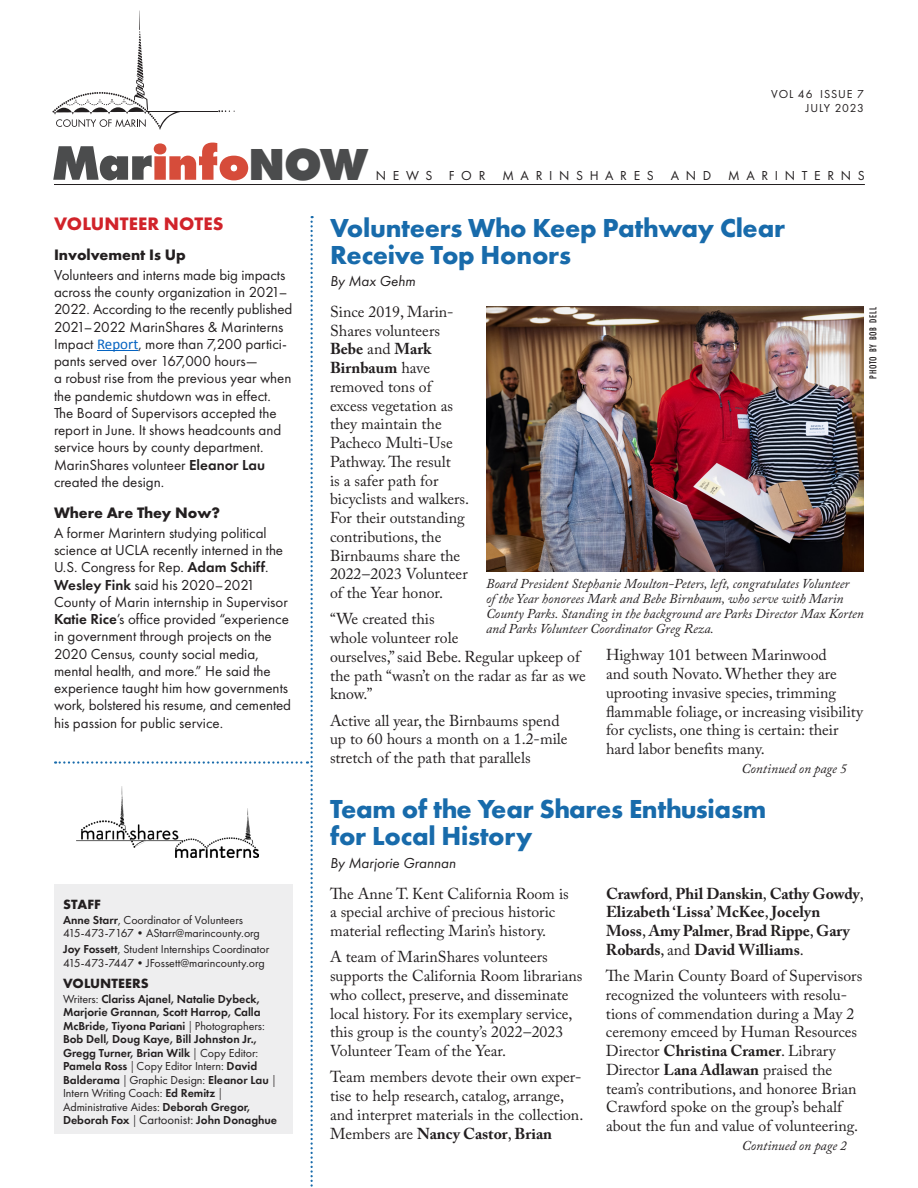
<style>
.page{position:relative;width:918px;height:1188px;background:#fff}
.page>*{position:absolute;margin:0;border:0;box-sizing:border-box;transform-origin:0 0}
.t1{font:800 50.25px "Futura PT";letter-spacing:-.01em;color:#d64c3a}
._03a__Story_Head_18_18{font:700 27px/27px "Futura PT";letter-spacing:-.01em;color:#186bab}
._01a_Volunteer_Notes_Head{font:700 18.75px "Futura PT";letter-spacing:.01em;color:#d1232a}
._03c_Story_Body_10_5_12_5{font:15.75px/18.8px "Adobe Caslon Pro";color:#231f20}
._03c_Story_Body_10_5_12_5-2{font:700 15.75px/18.8px "Adobe Caslon Pro";letter-spacing:-.005em;color:#231f20}
._01b_Volunteer_Notes_Subhead{font:700 15.75px "Futura PT";color:#231f20}
._01c_Volunteer_Notes_Body{font:15px/17.2px "Futura PT";color:#231f20}
._03b_Story_Byline{font:italic 15px "Futura PT";color:#231f20}
._02a_Masthead_Head{font:700 13.8px "Futura PT";letter-spacing:.01em;color:#231f20}
._05a_Photo_Caption{font:italic 13.5px/15px "Adobe Caslon Pro";color:#231f20}
._03e_Continued_on{font:italic 13.5px "Adobe Caslon Pro";color:#231f20}
.t2{font:13.5px "Futura PT";letter-spacing:.49em;color:#231f20}
._02b_Masthead_Body{font:600 12px/13.5px "Futura PT";color:#231f20}
._02b_Masthead_Body-2{font:12px/13.5px "Futura PT";color:#231f20}
._02b_Masthead_Body-3{font:12px/14.2px "Futura PT";letter-spacing:.075em;color:#231f20;text-align:right}
._05b_Photo_Credit{font:500 10.5px "Futura PT Cond";letter-spacing:.06em;color:#231f20}
.s1{color:#4b4c4d}
.s2{font-size:46.5px;color:#4b4c4d}
.s3{font-family:"Calibri";color:#0563c1}
.s4{font-weight:600}
.s5{font-weight:400}
.s6{font-weight:400;font-size:12.75px}
.s7{font-weight:700}
</style>
<div class="page">
<hr style="left:54px;top:184px;width:811px;height:1px;background:#231f20">
<hr style="left:148px;top:111px;width:70px;height:1px;background:#231f20">
<svg style="left:218px;top:110px;width:17px;height:2px"></svg>
<svg style="left:53px;top:11px;width:127px;height:119px"></svg>
<svg style="left:55px;top:216px;width:258px;height:971px"></svg>
<img style="left:176px;top:808px;width:83px;height:49px">
<img style="left:76px;top:786px;width:107px;height:64px">
<div style="left:54px;top:885px;width:239px;height:249px;background:#eeeeef"></div>
<hr style="left:97px;top:350px;width:41px;height:1px;background:#0563c1">
<img style="left:486px;top:307px;width:378px;height:265px">
<p class="_02b_Masthead_Body-3" style="left:771px;top:86px;width:94px">VOL 46 ISSUE 7<br>JULY 2023</p>
<p class="t1" style="left:51px;top:131px;width:319px"><span class="s1">Mar</span>info<span class="s2">NOW</span></p>
<p class="t2" style="left:376px;top:167px;width:111px">NEWS FOR</p>
<p class="t2" style="left:502px;top:167px;width:153px">MARINSHARES</p>
<p class="t2" style="left:671px;top:167px;width:42px">AND</p>
<p class="t2" style="left:728px;top:167px;width:138px">MARINTERNS</p>
<p class="_01a_Volunteer_Notes_Head" style="left:54px;top:212px;width:171px">VOLUNTEER NOTES</p>
<p class="_01b_Volunteer_Notes_Subhead" style="left:54px;top:244px;width:133px">Involvement Is Up</p>
<p class="_01c_Volunteer_Notes_Body" style="left:54px;top:266px;width:240px">Volunteers and interns made big impacts across the county organization in 2021– 2022. According to the recently published 2021–2022 MarinShares &amp; Marinterns Impact <span class="s3">Report</span>, more than 7,200 partici&shy;pants served over 167,000 hours—<br>a robust rise from the previous year when the pandemic shutdown was in effect.<br>The Board of Supervisors accepted the report in June. It shows headcounts and service hours by county department.<br>MarinShares volunteer <span class="s4">Eleanor Lau </span>created the design.</p>
<p class="_01b_Volunteer_Notes_Subhead" style="left:54px;top:502px;width:168px">Where Are They Now?</p>
<p class="_01c_Volunteer_Notes_Body" style="left:54px;top:524px;width:239px">A former Marintern studying political science at UCLA recently interned in the U.S. Congress for Rep. <span class="s4">Adam Schiff</span>.<br><span class="s4">Wesley Fink</span> said his 2020–2021<br>County of Marin internship in Supervisor <span class="s4">Katie Rice</span>’s office provided “experience in government through projects on the 2020 Census, county social media, mental health, and more.” He said the experience taught him how governments work, bolstered his resume, and cemented his passion for public service.</p>
<p class="_02a_Masthead_Head" style="left:63px;top:895px;width:39px">STAFF</p>
<p class="_02b_Masthead_Body-2" style="left:63px;top:913px;width:198px"><span class="s4">Anne Starr</span>, Coordinator of Volunteers<br>415-473-7167•AStarr@marincounty.org</p>
<p class="_02b_Masthead_Body-2" style="left:63px;top:942px;width:208px"><span class="s4">Joy Fossett</span>, Student Internships Coordinator<br>415-473-7447•JFossett@marincounty.org</p>
<p class="_02a_Masthead_Head" style="left:63px;top:974px;width:87px">VOLUNTEERS</p>
<p class="_02b_Masthead_Body" style="left:63px;top:992px;width:216px"><span class="s5">Writers:</span> Clariss Ajanel, Natalie Dybeck, Marjorie Grannan, Scott Harrop, Calla McBride, Tiyona Pariani <span class="s5">| Photographers:<br></span>Bob Dell, Doug Kaye, Bill Johnston Jr., Gregg Turner, Brian Wilk <span class="s5">| Copy Editor:<br></span>Pamela Ross <span class="s5">| Copy Editor Intern:</span> David Balderama <span class="s5">| Graphic Design:</span> Eleanor Lau <span class="s5">| Intern Writing Coach:</span> Ed Remitz <span class="s5">| Administrative Aides:</span> Deborah Gregor, Deborah Fox <span class="s5">|</span> <span class="s6">Cartoonist:</span> John Donaghue</p>
<p class="_03a__Story_Head_18_18" style="left:330px;top:213px;width:457px">Volunteers Who Keep Pathway Clear<br>Receive Top Honors</p>
<p class="_03b_Story_Byline" style="left:330px;top:272px;width:87px">By Max Gehm</p>
<p class="_03c_Story_Body_10_5_12_5" style="left:330px;top:302px;width:141px">Since 2019, Marin-<br>Shares volunteers<br><span class="s7">Bebe</span> and <span class="s7">Mark<br>Birnbaum</span> have removed tons of excess vegetation as they maintain the<br>Pacheco Multi-Use<br>Pathway. The result<br>is a safer path for bicyclists and walkers.<br>For their outstanding contributions, the<br>Birnbaums share the<br>2022–2023 Volunteer of the Year honor.</p>
<p class="_03c_Story_Body_10_5_12_5" style="left:330px;top:610px;width:257px">“We created this<br>whole volunteer role<br>ourselves,” said Bebe. Regular upkeep of the path “wasn’t on the radar as far as we know.”</p>
<p class="_03c_Story_Body_10_5_12_5" style="left:330px;top:711px;width:239px">Active all year, the Birnbaums spend up to 60 hours a month on a 1.2-mile stretch of the path that parallels</p>
<p class="_05b_Photo_Credit" style="left:867px;top:379px;width:73px;rotate:-90deg">PHOTO BY BOB DELL</p>
<p class="_05a_Photo_Caption" style="left:486px;top:575px;width:379px">Board President Stephanie Moulton-Peters, left, congratulates Volunteer<br>of the Year honorees Mark and Bebe Birnbaum, who serve with Marin County Parks. Standing in the background are Parks Director Max Korten and Parks Volunteer Coordinator Greg Reza.</p>
<p class="_03c_Story_Body_10_5_12_5" style="left:606px;top:646px;width:259px">Highway 101 between Marinwood<br>and south Novato. Whether they are uprooting invasive species, trimming flammable foliage, or increasing visibility for cyclists, one thing is certain: their hard labor benefits many.</p>
<p class="_03a__Story_Head_18_18" style="left:330px;top:795px;width:438px">Team of the Year Shares Enthusiasm for Local History</p>
<p class="_03b_Story_Byline" style="left:330px;top:854px;width:127px">By Marjorie Grannan</p>
<p class="_03c_Story_Body_10_5_12_5" style="left:330px;top:884px;width:240px">The Anne T. Kent California Room is a special archive of precious historic material reflecting Marin’s history.</p>
<p class="_03c_Story_Body_10_5_12_5" style="left:330px;top:947px;width:254px">A team of MarinShares volunteers supports the California Room librarians who collect, preserve, and disseminate local history. For its exemplary service, this group is the county’s 2022–2023<br>Volunteer Team of the Year.</p>
<p class="_03c_Story_Body_10_5_12_5" style="left:330px;top:1067px;width:255px">Team members devote their own exper&shy;tise to help research, catalog, arrange, and interpret materials in the collection.<br>Members are <span class="s7">Nancy Castor</span>, <span class="s7">Brian</span></p>
<p class="_03e_Continued_on" style="left:742px;top:760px;width:107px">Continued on page 5</p>
<p class="_03c_Story_Body_10_5_12_5-2" style="left:606px;top:884px;width:259px">Crawford<span class="s5">,</span> Phil Danskin<span class="s5">,</span> Cathy Gowdy<span class="s5">, </span>Elizabeth ‘Lissa’ McKee<span class="s5">,</span> Jocelyn Moss<span class="s5">,</span> Amy Palmer<span class="s5">,</span> Brad Rippe<span class="s5">,</span> Gary Robards<span class="s5">, and</span> David Williams<span class="s5">.</span></p>
<p class="_03c_Story_Body_10_5_12_5" style="left:606px;top:966px;width:258px">The Marin County Board of Supervisors recognized the volunteers with resolu&shy;tions of commendation during a May 2 ceremony emceed by Human Resources Director <span class="s7">Christina Cramer</span>. Library Director <span class="s7">Lana Adlawan</span> praised the team’s contributions, and honoree Brian Crawford spoke on the group’s behalf about the fun and value of volunteering.</p>
<p class="_03e_Continued_on" style="left:742px;top:1137px;width:107px">Continued on page 2</p>
</div>
